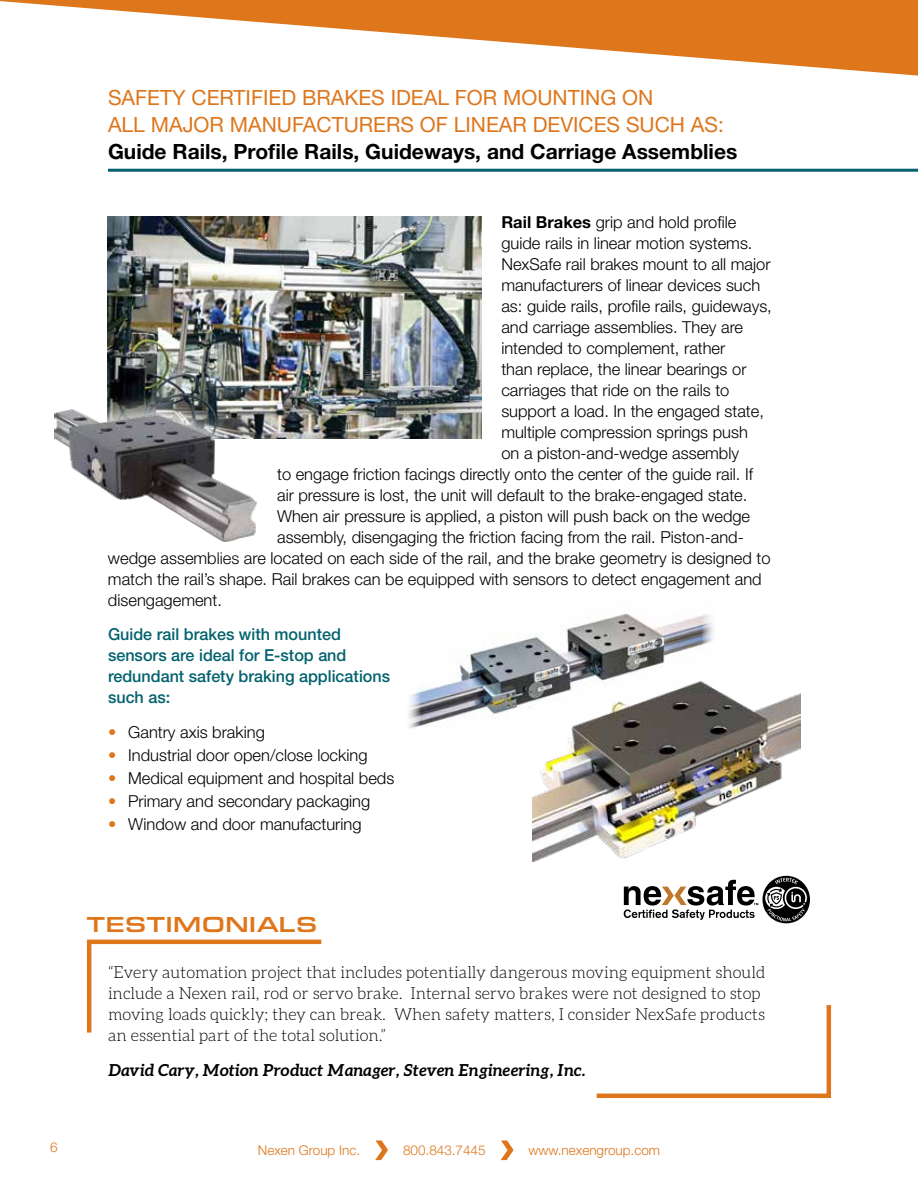
<style>
.page{position:relative;width:918px;height:1188px;background:#fff}
.page>*{position:absolute;margin:0;border:0;box-sizing:border-box;transform-origin:0 0}
.t1{font:500 22.5px "Eurostile Ext";letter-spacing:.005em;color:#de761c}
.t2{font:21px/27px "Helvetica Neue LT Std";color:#de761c}
.t3{font:700 21px "Helvetica Neue LT Std";color:#000}
.t4{font:300 16.5px "Helvetica Neue LT Std";color:#000}
.t5{font:300 16.5px/21px "Aleo";color:#000}
.t6{font:500 16.5px/21px "Helvetica Neue LT Std";color:#03626e}
.t7{font:italic 700 16.5px "Aleo";color:#000}
.t8{font:300 13.5px "Helvetica Neue LT Std";color:#de761c}
.s1{font-weight:700}
.s2{color:#de761c}
</style>
<div class="page">
<hr style="left:108px;top:169px;width:810px;height:3px;background:#03626e">
<img style="left:408px;top:613px;width:306px;height:115px">
<svg style="left:624px;top:876px;width:186px;height:47px"></svg>
<img style="left:107px;top:216px;width:374px;height:223px">
<img style="left:54px;top:385px;width:227px;height:55px">
<img style="left:55px;top:410px;width:202px;height:132px">
<img style="left:533px;top:677px;width:267px;height:185px">
<svg style="left:596px;top:1005px;width:236px;height:94px"></svg>
<svg style="left:86px;top:939px;width:236px;height:94px"></svg>
<svg style="left:375px;top:1140px;width:13px;height:20px"></svg>
<svg style="left:501px;top:1140px;width:13px;height:20px"></svg>
<svg style="left:0;top:0;width:918px;height:76px"></svg>
<p class="t2" style="left:108px;top:84px;width:618px">SAFETY CERTIFIED BRAKES IDEAL FOR MOUNTING ON<br>ALL MAJOR MANUFACTURERS OF LINEAR DEVICES SUCH AS:</p>
<p class="t3" style="left:108px;top:139px;width:631px">Guide Rails, Profile Rails, Guideways, and Carriage Assemblies</p>
<p class="t4" style="left:501px;top:212px;width:236px"><span class="s1">Rail Brakes</span> grip and hold profile</p>
<p class="t4" style="left:501px;top:233px;width:253px">guide rails in linear motion systems.</p>
<p class="t4" style="left:501px;top:254px;width:271px">NexSafe rail brakes mount to all major</p>
<p class="t4" style="left:501px;top:275px;width:260px">manufacturers of linear devices such</p>
<p class="t4" style="left:501px;top:296px;width:272px">as: guide rails, profile rails, guideways,</p>
<p class="t4" style="left:501px;top:317px;width:243px">and carriage assemblies. They are</p>
<p class="t4" style="left:501px;top:338px;width:226px">intended to complement, rather</p>
<p class="t4" style="left:501px;top:359px;width:247px">than replace, the linear bearings or</p>
<p class="t4" style="left:501px;top:380px;width:230px">carriages that ride on the rails to</p>
<p class="t4" style="left:501px;top:401px;width:264px">support a load. In the engaged state,</p>
<p class="t4" style="left:501px;top:422px;width:248px">multiple compression springs push</p>
<p class="t4" style="left:501px;top:443px;width:239px">on a piston-and-wedge assembly</p>
<p class="t4" style="left:277px;top:464px;width:477px">to engage friction facings directly onto the center of the guide rail. If</p>
<p class="t4" style="left:277px;top:485px;width:472px">air pressure is lost, the unit will default to the brake-engaged state.</p>
<p class="t4" style="left:277px;top:506px;width:475px">When air pressure is applied, a piston will push back on the wedge</p>
<p class="t4" style="left:277px;top:527px;width:468px">assembly, disengaging the friction facing from the rail. Piston-and-</p>
<p class="t4" style="left:108px;top:548px;width:664px">wedge assemblies are located on each side of the rail, and the brake geometry is designed to</p>
<p class="t4" style="left:108px;top:569px;width:655px">match the rail’s shape. Rail brakes can be equipped with sensors to detect engagement and</p>
<p class="t4" style="left:108px;top:590px;width:115px">disengagement.</p>
<p class="t6" style="left:108px;top:624px;width:284px">Guide rail brakes with mounted sensors are ideal for E-stop and redundant safety braking applications such as:</p>
<p class="t4" style="left:108px;top:722px;width:158px"><span class="s2">•</span> Gantry axis braking</p>
<p class="t4" style="left:108px;top:745px;width:261px"><span class="s2">•</span> Industrial door open/close locking</p>
<p class="t4" style="left:108px;top:768px;width:288px"><span class="s2">•</span> Medical equipment and hospital beds</p>
<p class="t4" style="left:108px;top:791px;width:264px"><span class="s2">•</span> Primary and secondary packaging</p>
<p class="t4" style="left:108px;top:814px;width:255px"><span class="s2">•</span> Window and door manufacturing</p>
<h1 class="t1" style="left:87px;top:908px;width:232px">TESTIMONIALS</h1>
<p class="t5" style="left:108px;top:962px;width:659px">“Every automation project that includes potentially dangerous moving equipment should include a Nexen rail, rod or servo brake. Internal servo brakes were not designed to stop moving loads quickly; they can break. When safety matters, I consider NexSafe products an essential part of the total solution.”</p>
<p class="t7" style="left:108px;top:1060px;width:479px">David Cary, Motion Product Manager, Steven Engineering, Inc.</p>
<p class="t8" style="left:50px;top:1139px;width:9px">6</p>
<p class="t8" style="left:258px;top:1141px;width:104px">Nexen Group Inc.</p>
<p class="t8" style="left:403px;top:1141px;width:84px">800.843.7445</p>
<p class="t8" style="left:529px;top:1141px;width:133px">www.nexengroup.com</p>
</div>
